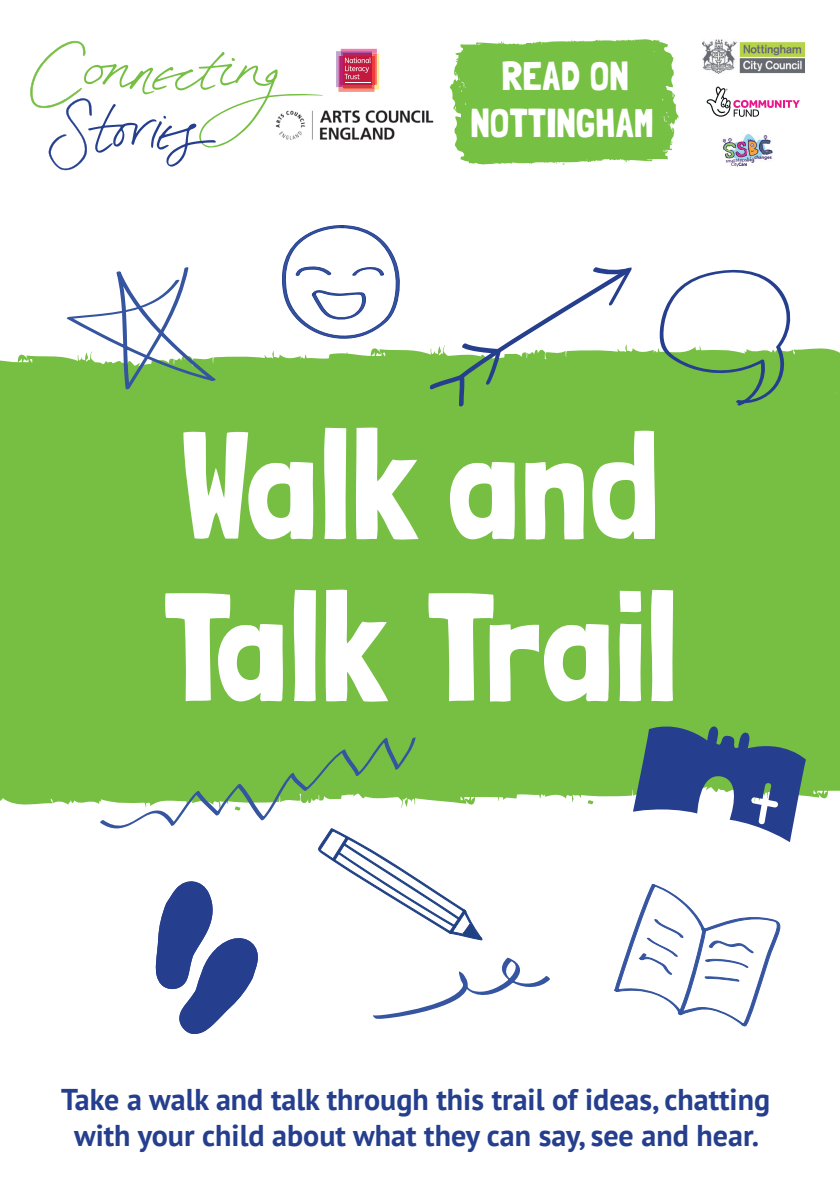
<style>
.page{position:relative;width:840px;height:1191px;background:#fff}
.page>*{position:absolute;margin:0;border:0;box-sizing:border-box;transform-origin:0 0}
.t1{font:153px/162px "Londrina Solid";color:#fff}
.t2{font:40.2px "Londrina Solid";color:#fff}
.t3{font:700 30px/36px "PT Sans";color:#253f8e;text-align:center}
</style>
<div class="page">
<div style="left:0;top:348px;width:839px;height:457px;background:#76bf43"></div>
<svg style="left:66px;top:267px;width:150px;height:123px"></svg>
<svg style="left:659px;top:269px;width:134px;height:137px"></svg>
<svg style="left:282px;top:225px;width:118px;height:114px"></svg>
<svg style="left:632px;top:718px;width:173px;height:124px"></svg>
<svg style="left:428px;top:267px;width:204px;height:139px"></svg>
<svg style="left:613px;top:884px;width:167px;height:143px"></svg>
<svg style="left:99px;top:736px;width:451px;height:298px"></svg>
<svg style="left:336px;top:49px;width:43px;height:43px;background:#d45b74"></svg>
<img style="left:323px;top:110px;width:111px;height:30px">
<svg style="left:449px;top:39px;width:229px;height:126px;background:#88c85c"></svg>
<div style="left:461px;top:108px;width:201px;height:30px;background:#76c043"></div>
<img style="left:722px;top:134px;width:50px;height:33px">
<svg style="left:706px;top:87px;width:93px;height:30px"></svg>
<img style="left:702px;top:39px;width:101px;height:34px">
<svg style="left:30px;top:41px;width:293px;height:130px"></svg>
<h2 class="t2" style="left:501px;top:52px;width:129px">READ ON</h2>
<h2 class="t2" style="left:470px;top:99px;width:184px">NOTTINGHAM</h2>
<h1 class="t1" style="left:162px;top:402px;width:516px">Walk and<br>Talk Trail</h1>
<p class="t3" style="left:61px;top:1080px;width:710px">Take a walk and talk through this trail of ideas, chatting with your child about what they can say, see and hear.</p>
</div>
